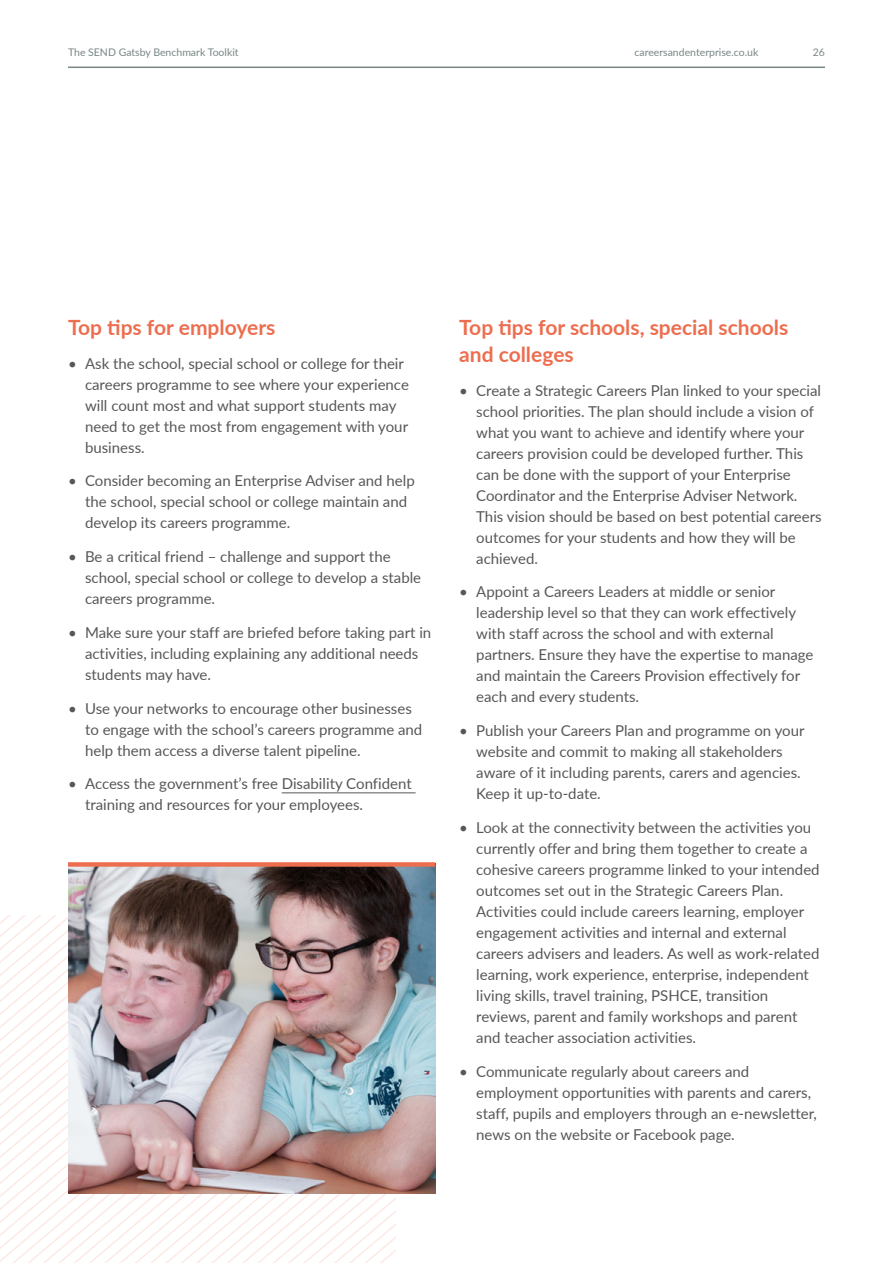
<style>
.page{position:relative;width:893px;height:1263px;background:#fff}
.page>*{position:absolute;margin:0;border:0;box-sizing:border-box;transform-origin:0 0}
.t1{font:700 21px/27px "Lato";color:#ed6e4f}
.t2{font:15px/21px "Lato";color:#575756}
.t3{font:10.5px "Lato";color:#788685}
</style>
<div class="page">
<svg style="left:0;top:1154px;width:395px;height:109px"></svg>
<img style="left:68px;top:867px;width:367px;height:326px">
<div style="left:68px;top:862px;width:367px;height:5px;background:#ed6e4f"></div>
<hr style="left:282px;top:792px;width:134px;height:1px;background:#575756">
<hr style="left:68px;top:67px;width:757px;height:1px;background:#788685">
<p class="t3" style="left:68px;top:44px;width:172px">The SEND Gatsby Benchmark Toolkit</p>
<p class="t3" style="left:634px;top:44px;width:125px">careersandenterprise.co.uk</p>
<p class="t3" style="left:813px;top:44px;width:14px">26</p>
<h1 class="t1" style="left:68px;top:313px;width:209px">Top tips for employers</h1>
<p class="t2" style="left:85px;top:352px;width:325px;text-indent:-17px">• Ask the school, special school or college for their careers programme to see where your experience will count most and what support students may need to get the most from engagement with your business.</p>
<p class="t2" style="left:85px;top:470px;width:331px;text-indent:-17px">• Consider becoming an Enterprise Adviser and help the school, special school or college maintain and develop its careers programme.</p>
<p class="t2" style="left:85px;top:545px;width:338px;text-indent:-17px">• Be a critical friend – challenge and support the school, special school or college to develop a stable careers programme.</p>
<p class="t2" style="left:85px;top:621px;width:348px;text-indent:-17px">• Make sure your staff are briefed before taking part in activities, including explaining any additional needs students may have.</p>
<p class="t2" style="left:85px;top:697px;width:339px;text-indent:-17px">• Use your networks to encourage other businesses to engage with the school’s careers programme and help them access a diverse talent pipeline.</p>
<p class="t2" style="left:85px;top:773px;width:328px;text-indent:-17px">• Access the government’s free Disability Confident training and resources for your employees.</p>
<h1 class="t1" style="left:459px;top:313px;width:330px">Top tips for schools, special schools and colleges</h1>
<p class="t2" style="left:476px;top:379px;width:347px;text-indent:-17px">• Create a Strategic Careers Plan linked to your special school priorities. The plan should include a vision of what you want to achieve and identify where your careers provision could be developed further. This can be done with the support of your Enterprise Coordinator and the Enterprise Adviser Network.<br>This vision should be based on best potential careers outcomes for your students and how they will be achieved.</p>
<p class="t2" style="left:476px;top:581px;width:339px;text-indent:-17px">• Appoint a Careers Leaders at middle or senior leadership level so that they can work effectively with staff across the school and with external partners. Ensure they have the expertise to manage and maintain the Careers Provision effectively for each and every students.</p>
<p class="t2" style="left:476px;top:719px;width:330px;text-indent:-17px">• Publish your Careers Plan and programme on your website and commit to making all stakeholders aware of it including parents, carers and agencies.<br>Keep it up-to-date.</p>
<p class="t2" style="left:476px;top:816px;width:345px;text-indent:-17px">• Look at the connectivity between the activities you currently offer and bring them together to create a cohesive careers programme linked to your intended outcomes set out in the Strategic Careers Plan.<br>Activities could include careers learning, employer engagement activities and internal and external careers advisers and leaders. As well as work-related learning, work experience, enterprise, independent living skills, travel training, PSHCE, transition reviews, parent and family workshops and parent and teacher association activities.</p>
<p class="t2" style="left:476px;top:1060px;width:342px;text-indent:-17px">• Communicate regularly about careers and employment opportunities with parents and carers, staff, pupils and employers through an e-newsletter, news on the website or Facebook page.</p>
</div>
